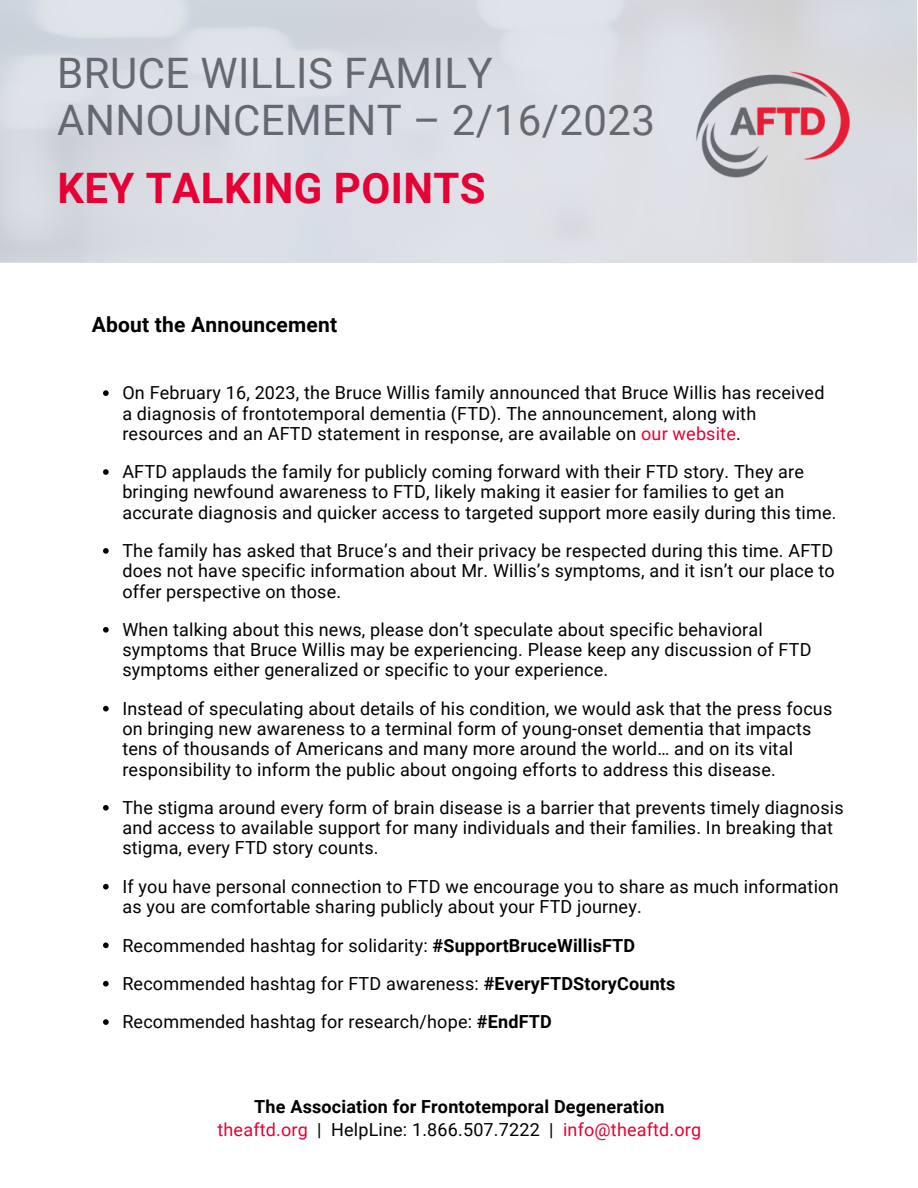
<style>
.page{position:relative;width:918px;height:1188px;background:#fff}
.page>*{position:absolute;margin:0;border:0;box-sizing:border-box;transform-origin:0 0}
.t1{font:42px/47.2px "Roboto";letter-spacing:.01em;color:#65696e}
.t2{font:700 42px "Roboto";letter-spacing:.01em;color:#e70033}
.t3{font:700 21px "Roboto";letter-spacing:.01em;color:#000}
.t4{font:18px/20.2px "Roboto";letter-spacing:.01em;color:#000}
.t5{font:18px "Roboto";letter-spacing:.01em;color:#e70033}
.t6{font:700 18px "Roboto";letter-spacing:.01em;color:#000}
.s1{color:#e70033}
.s2{font-weight:700}
.s3{color:#000}
</style>
<div class="page">
<img style="left:695px;top:68px;width:157px;height:110px">
<svg style="left:103px;top:390px;width:6px;height:6px"></svg>
<svg style="left:103px;top:469px;width:6px;height:6px"></svg>
<svg style="left:103px;top:548px;width:6px;height:6px"></svg>
<svg style="left:103px;top:627px;width:6px;height:6px"></svg>
<svg style="left:103px;top:706px;width:6px;height:5px"></svg>
<svg style="left:103px;top:805px;width:6px;height:6px"></svg>
<svg style="left:103px;top:884px;width:6px;height:6px"></svg>
<svg style="left:103px;top:943px;width:6px;height:5px"></svg>
<svg style="left:103px;top:981px;width:6px;height:6px"></svg>
<svg style="left:103px;top:1019px;width:6px;height:6px"></svg>
<h1 class="t1" style="left:57px;top:50px;width:599px">BRUCE WILLIS FAMILY<br>ANNOUNCEMENT – 2/16/2023</h1>
<h1 class="t2" style="left:58px;top:164px;width:430px">KEY TALKING POINTS</h1>
<p class="t3" style="left:92px;top:312px;width:247px">About the Announcement</p>
<p class="t4" style="left:122px;top:383px;width:704px">On February 16, 2023, the Bruce Willis family announced that Bruce Willis has received a diagnosis of frontotemporal dementia (FTD). The announcement, along with resources and an AFTD statement in response, are available on <span class="s1">our website</span>.</p>
<p class="t4" style="left:122px;top:462px;width:716px">AFTD applauds the family for publicly coming forward with their FTD story. They are bringing newfound awareness to FTD, likely making it easier for families to get an accurate diagnosis and quicker access to targeted support more easily during this time.</p>
<p class="t4" style="left:122px;top:541px;width:714px;text-align:justify">The family has asked that Bruce’s and their privacy be respected during this time. AFTD does not have specific information about Mr. Willis’s symptoms, and it isn’t our place to offer perspective on those.</p>
<p class="t4" style="left:122px;top:620px;width:691px">When talking about this news, please don’t speculate about specific behavioral symptoms that Bruce Willis may be experiencing. Please keep any discussion of FTD symptoms either generalized or specific to your experience.</p>
<p class="t4" style="left:122px;top:699px;width:711px">Instead of speculating about details of his condition, we would ask that the press focus on bringing new awareness to a terminal form of young-onset dementia that impacts tens of thousands of Americans and many more around the world… and on its vital responsibility to inform the public about ongoing efforts to address this disease.</p>
<p class="t4" style="left:122px;top:798px;width:723px">The stigma around every form of brain disease is a barrier that prevents timely diagnosis and access to available support for many individuals and their families. In breaking that stigma, every FTD story counts.</p>
<p class="t4" style="left:122px;top:877px;width:718px">If you have personal connection to FTD we encourage you to share as much information as you are comfortable sharing publicly about your FTD journey.</p>
<p class="t4" style="left:122px;top:926px;width:555px;line-height:38.4px">Recommended hashtag for solidarity: <span class="s2">#SupportBruceWillisFTD<br></span>Recommended hashtag for FTD awareness: <span class="s2">#EveryFTDStoryCounts<br></span>Recommended hashtag for research/hope: <span class="s2">#EndFTD</span></p>
<p class="t6" style="left:254px;top:1096px;width:412px">The Association for Frontotemporal Degeneration</p>
<p class="t5" style="left:218px;top:1119px;width:485px">theaftd.org <span class="s3">| HelpLine: 1.866.507.7222 |</span> info@theaftd.org</p>
</div>
